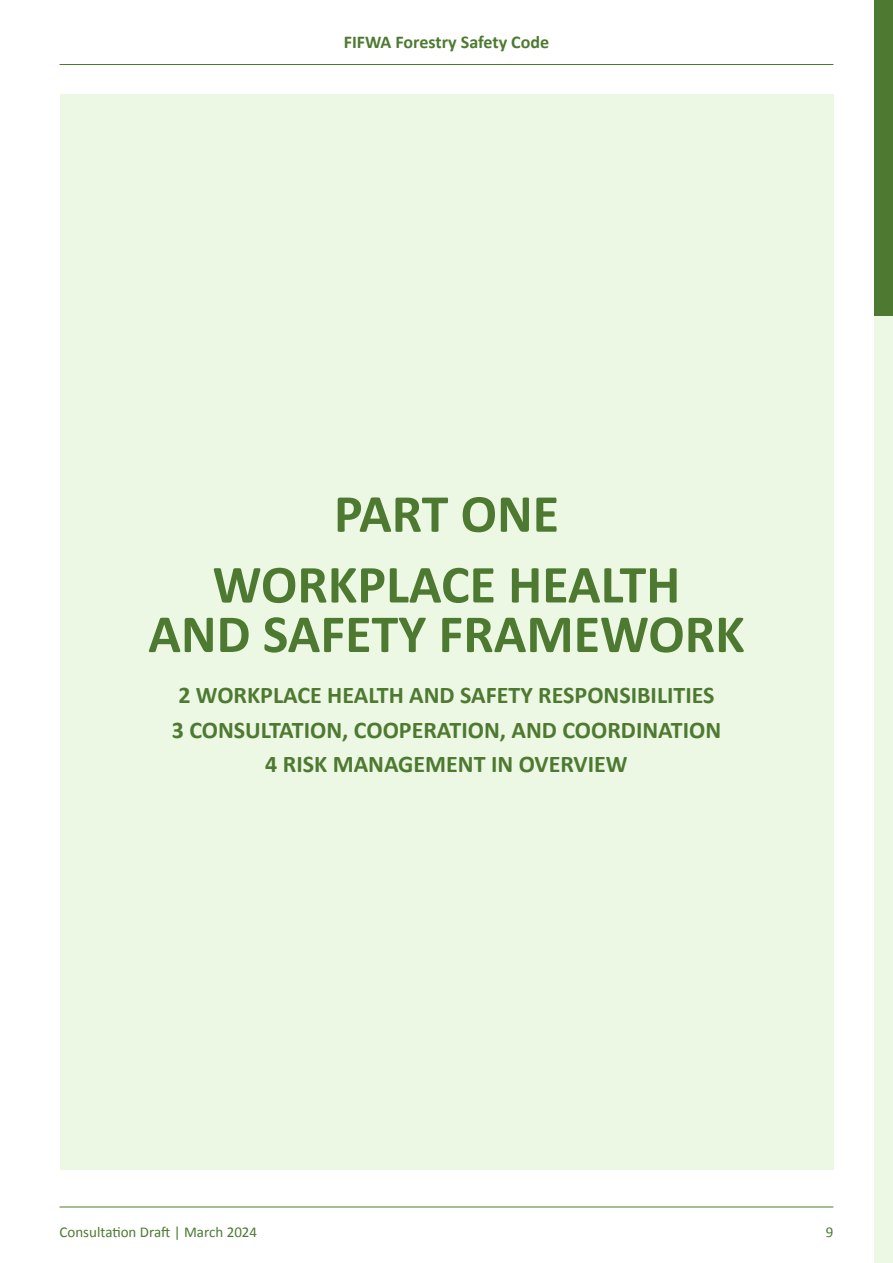
<style>
.page{position:relative;width:893px;height:1263px;background:#fff}
.page>*{position:absolute;margin:0;border:0;box-sizing:border-box;transform-origin:0 0}
.t1{font:700 54px/70.8px "Calibri";color:#4d7a30;text-align:center}
.t2{font:700 24px/34.2px "Calibri";color:#4d7a30;text-align:center}
.t3{font:700 18px "Calibri";color:#4d7a30}
.t4{font:15px "Calibri";color:#4d7a30}
</style>
<div class="page">
<hr style="left:60px;top:64px;width:773px;height:1px;background:#4d7a30">
<hr style="left:60px;top:1206px;width:773px;height:1px;background:#4d7a30">
<div style="left:874px;top:0;width:19px;height:316px;background:#4d7a30"></div>
<div style="left:874px;top:316px;width:19px;height:947px;background:#ecf7e4"></div>
<div style="left:60px;top:94px;width:773px;height:1075px;background:#ecf7e4"></div>
<p class="t3" style="left:344px;top:31px;width:207px">FIFWA Forestry Safety Code</p>
<h1 class="t1" style="left:213px;top:476px;width:469px">PART ONE<br>WORKPLACE HEALTH</h1>
<h1 class="t1" style="left:148px;top:596px;width:598px">AND SAFETY FRAMEWORK</h1>
<p class="t2" style="left:172px;top:677px;width:551px">2 WORKPLACE HEALTH AND SAFETY RESPONSIBILITIES<br>3 CONSULTATION, COOPERATION, AND COORDINATION<br>4 RISK MANAGEMENT IN OVERVIEW</p>
<p class="t4" style="left:60px;top:1222px;width:199px">Consultation Draft | March 2024</p>
<p class="t4" style="left:826px;top:1222px;width:9px">9</p>
</div>
